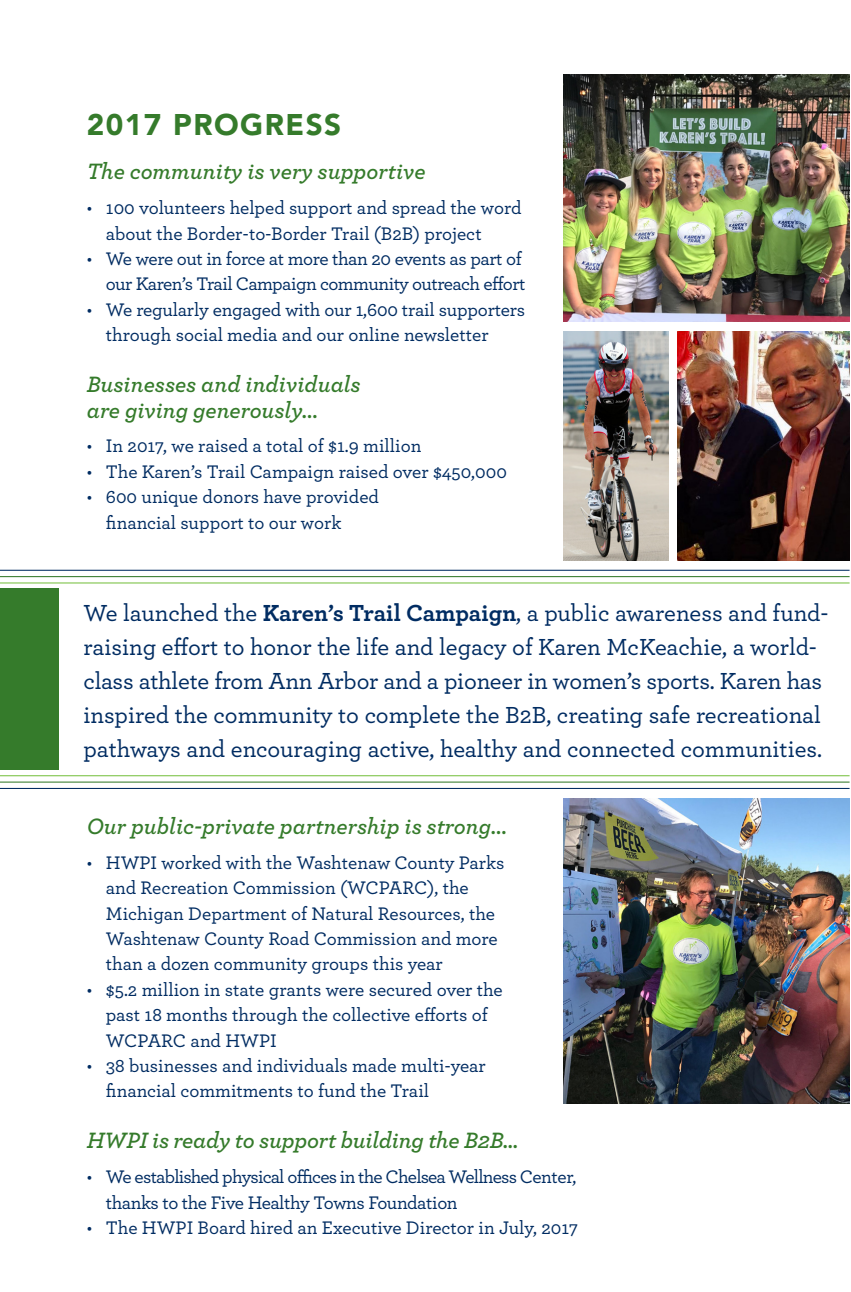
<style>
.page{position:relative;width:851px;height:1292px;background:#fff}
.page>*{position:absolute;margin:0;border:0;box-sizing:border-box;transform-origin:0 0}
.t1{font:900 29.57px "Avenir";letter-spacing:.05em;color:#357b2b}
.t2{font:500 24.32px/33.9px "Archer";letter-spacing:-.01em;color:#002c62}
.t3{font:italic 600 23.28px/25.4px "Archer";color:#357b2b}
.t4{font:500 19.07px/25.4px "Archer";letter-spacing:-.01em;color:#002c62}
.t5{font:500 19.07px/25.4px "Archer";letter-spacing:-.04em;color:#002c62}
.t6{font:500 19.07px/25.4px "Archer";letter-spacing:-.03em;color:#002c62;text-align:right}
.s1{font-weight:700}
</style>
<div class="page">
<img style="left:563px;top:74px;width:286px;height:248px">
<img style="left:678px;top:331px;width:171px;height:229px">
<img style="left:563px;top:331px;width:105px;height:229px">
<img style="left:563px;top:798px;width:286px;height:305px">
<hr style="left:0;top:570px;width:849px;height:1px;background:#002c62">
<hr style="left:0;top:576px;width:849px;height:1px;background:#357b2b">
<hr style="left:0;top:582px;width:849px;height:1px;background:#79c142">
<hr style="left:0;top:788px;width:849px;height:1px;background:#002c62">
<hr style="left:0;top:781px;width:849px;height:1px;background:#357b2b">
<hr style="left:0;top:775px;width:849px;height:1px;background:#79c142">
<div style="left:0;top:589px;width:58px;height:181px;background:#357b2b"></div>
<p class="t1" style="left:87px;top:106px;width:256px">2017 PROGRESS</p>
<p class="t3" style="left:87px;top:157px;width:340px">The community is very supportive</p>
<p class="t4" style="left:106px;top:194px;width:417px;text-indent:-19px">• 100 volunteers helped support and spread the word about the Border-to-Border Trail (B2B) project</p>
<p class="t6" style="left:87px;top:245px;width:440px">• We were out in force at more than 20 events as part of our Karen’s Trail Campaign community outreach effort</p>
<p class="t4" style="left:106px;top:296px;width:421px;text-indent:-19px">• We regularly engaged with our 1,600 trail supporters through social media and our online newsletter</p>
<p class="t3" style="left:87px;top:370px;width:275px">Businesses and individuals are giving generously...</p>
<p class="t4" style="left:87px;top:432px;width:336px">• In 2017, we raised a total of $1.9 million</p>
<p class="t4" style="left:87px;top:458px;width:421px">• The Karen’s Trail Campaign raised over $450,000</p>
<p class="t4" style="left:106px;top:483px;width:275px;text-indent:-19px">• 600 unique donors have provided financial support to our work</p>
<p class="t2" style="left:83px;top:595px;width:746px">We launched the <span class="s1">Karen’s Trail Campaign</span>, a public awareness and fund&shy;raising effort to honor the life and legacy of Karen McKeachie, a world&shy;class athlete from Ann Arbor and a pioneer in women’s sports. Karen has inspired the community to complete the B2B, creating safe recreational pathways and encouraging active, healthy and connected communities.</p>
<p class="t3" style="left:87px;top:811px;width:421px">Our public-private partnership is strong...</p>
<p class="t4" style="left:106px;top:848px;width:400px;text-indent:-19px">• HWPI worked with the Washtenaw County Parks and Recreation Commission (WCPARC), the Michigan Department of Natural Resources, the Washtenaw County Road Commission and more than a dozen community groups this year</p>
<p class="t4" style="left:106px;top:975px;width:398px;text-indent:-19px">• $5.2 million in state grants were secured over the past 18 months through the collective efforts of<br>WCPARC and HWPI</p>
<p class="t4" style="left:106px;top:1052px;width:381px;text-indent:-19px">• 38 businesses and individuals made multi-year financial commitments to fund the Trail</p>
<p class="t3" style="left:87px;top:1126px;width:433px">HWPI is ready to support building the B2B...</p>
<p class="t5" style="left:106px;top:1163px;width:472px;text-indent:-19px">• We established physical offices in the Chelsea Wellness Center, thanks to the Five Healthy Towns Foundation</p>
<p class="t4" style="left:87px;top:1214px;width:492px">• The HWPI Board hired an Executive Director in July, 2017</p>
</div>
